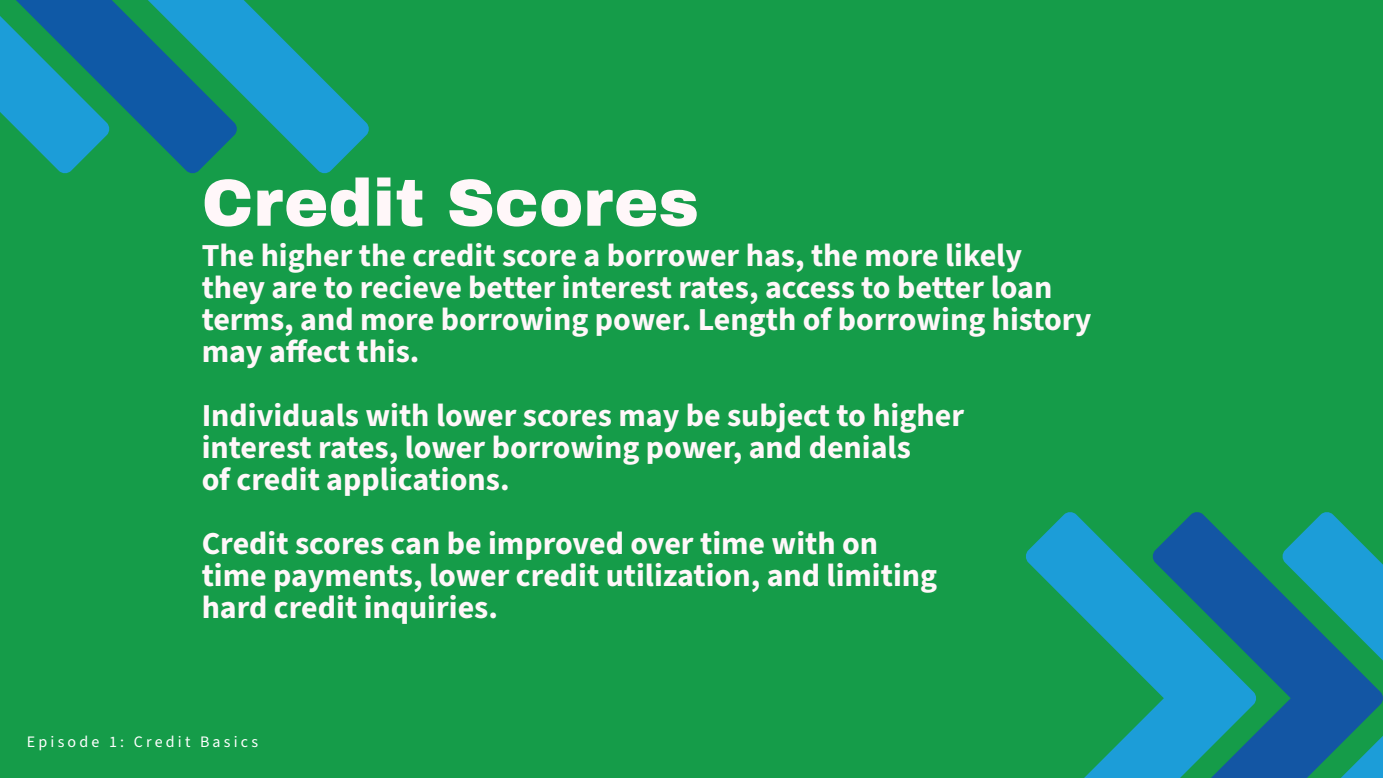
<style>
.page{position:relative;width:1383px;height:778px;background:#fff}
.page>*{position:absolute;margin:0;border:0;box-sizing:border-box;transform-origin:0 0}
.t1{font:900 66.6px "Archivo";color:#fff7f9}
.t2{font:700 32.1px/32.1px "Source Sans 3";color:#fff7f9}
.t3{font:15.9px "Source Sans 3";letter-spacing:.2em;color:#fff}
</style>
<div class="page">
<div style="left:0;top:0;width:1382px;height:778px;background:#159c49"></div>
<svg style="left:1256px;top:512px;width:126px;height:266px"></svg>
<svg style="left:1026px;top:512px;width:230px;height:266px"></svg>
<svg style="left:0;top:0;width:369px;height:174px"></svg>
<h1 class="t1" style="left:202px;top:162px;width:499px">Credit Scores</h1>
<p class="t2" style="left:202px;top:239px;width:891px">The higher the credit score a borrower has, the more likely they are to recieve better interest rates, access to better loan terms, and more borrowing power. Length of borrowing history may affect this.</p>
<p class="t2" style="left:202px;top:399px;width:764px">Individuals with lower scores may be subject to higher interest rates, lower borrowing power, and denials<br>of credit applications.</p>
<p class="t2" style="left:202px;top:527px;width:737px">Credit scores can be improved over time with on time payments, lower credit utilization, and limiting hard credit inquiries.</p>
<p class="t3" style="left:27px;top:731px;width:233px">Episode 1: Credit Basics</p>
</div>
